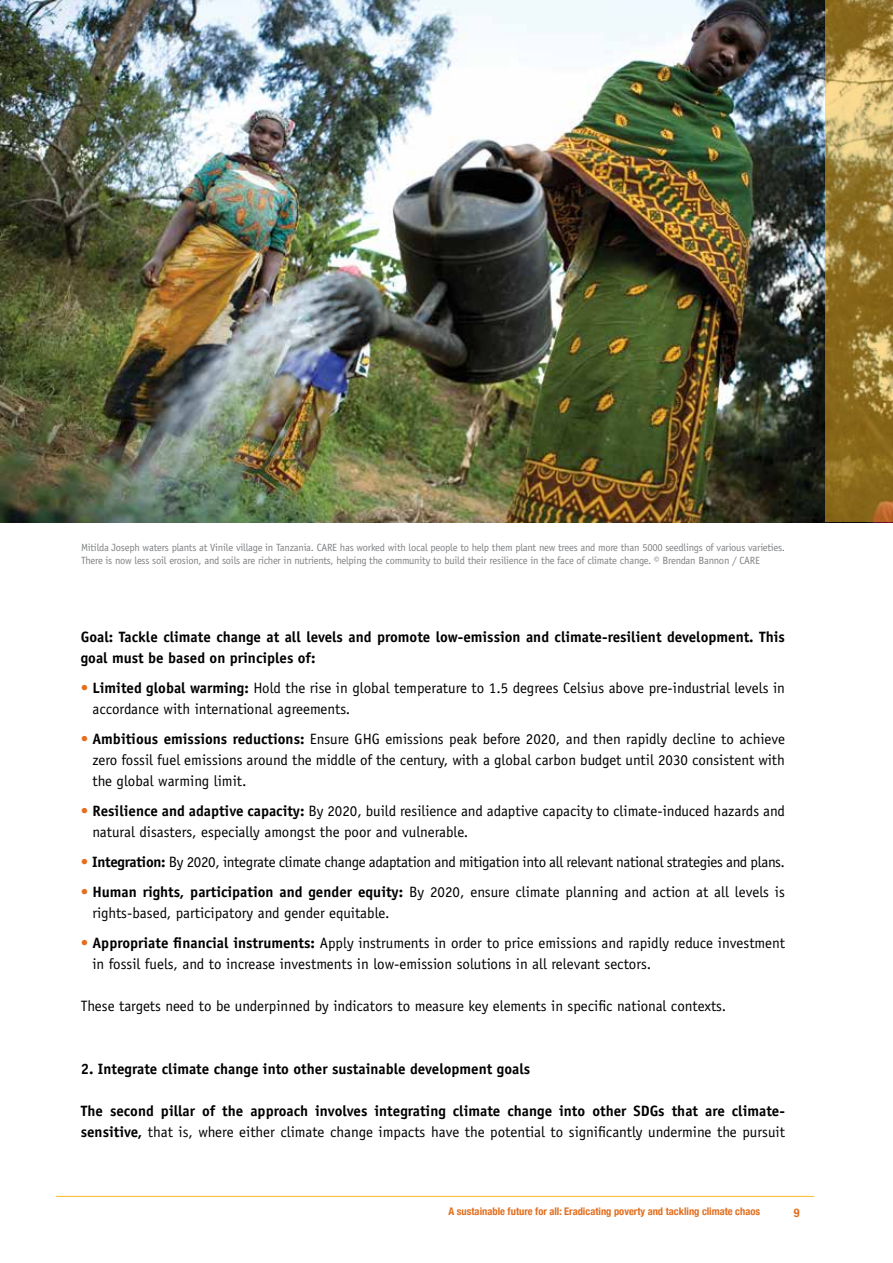
<style>
.page{position:relative;width:893px;height:1263px;background:#fff}
.page>*{position:absolute;margin:0;border:0;box-sizing:border-box;transform-origin:0 0}
.t1{font:15px/21px "Officina Sans Std";color:#000}
.t2{font:700 15px/21px "Officina Sans Std";color:#000}
.t3{font:15px "Officina Sans Std";letter-spacing:-.02em;color:#000}
.t4{font:700 condensed 12px "Helvetica Neue";color:#e36f1e}
.t5{font:10.5px/13.5px "Officina Sans Std";letter-spacing:-.02em;color:#808285}
.t6{font:700 condensed 10.5px "Helvetica Neue";color:#e36f1e}
.s1{color:#e36f1e}
.s2{font-weight:700}
.s3{font-weight:400}
</style>
<div class="page">
<hr style="left:56px;top:1196px;width:758px;height:1px;background:#fdb924">
<img style="left:0;top:0;width:825px;height:522px">
<svg style="left:825px;top:0;width:68px;height:522px;background:#a08239"></svg>
<p class="t5" style="left:81px;top:540px;width:705px">Mitilda Joseph waters plants at Vinile village in Tanzania. CARE has worked with local people to help them plant new trees and more than 5000 seedlings of various varieties.<br>There is now less soil erosion, and soils are richer in nutrients, helping the community to build their resilience in the face of climate change. © Brendan Bannon / CARE</p>
<p class="t2" style="left:81px;top:627px;width:706px">Goal: Tackle climate change at all levels and promote low-emission and climate-resilient development. This goal must be based on principles of:</p>
<p class="t1" style="left:92px;top:678px;width:694px;text-indent:-12px"><span class="s1">•</span> <span class="s2">Limited global warming:</span> Hold the rise in global temperature to 1.5 degrees Celsius above pre-industrial levels in accordance with international agreements.</p>
<p class="t1" style="left:92px;top:729px;width:694px;text-align:justify;text-indent:-12px"><span class="s1">•</span> <span class="s2">Ambitious emissions reductions:</span> Ensure GHG emissions peak before 2020, and then rapidly decline to achieve zero fossil fuel emissions around the middle of the century, with a global carbon budget until 2030 consistent with the global warming limit.</p>
<p class="t1" style="left:92px;top:801px;width:694px;text-indent:-12px"><span class="s1">•</span> <span class="s2">Resilience and adaptive capacity:</span> By 2020, build resilience and adaptive capacity to climate-induced hazards and natural disasters, especially amongst the poor and vulnerable.</p>
<p class="t3" style="left:81px;top:853px;width:706px"><span class="s1">•</span> <span class="s2">Integration:</span> By 2020, integrate climate change adaptation and mitigation into all relevant national strategies and plans.</p>
<p class="t1" style="left:92px;top:882px;width:694px;text-indent:-12px"><span class="s1">•</span> <span class="s2">Human rights, participation and gender equity:</span> By 2020, ensure climate planning and action at all levels is rights-based, participatory and gender equitable.</p>
<p class="t1" style="left:92px;top:933px;width:694px;text-indent:-12px"><span class="s1">•</span> <span class="s2">Appropriate financial instruments:</span> Apply instruments in order to price emissions and rapidly reduce investment in fossil fuels, and to increase investments in low-emission solutions in all relevant sectors.</p>
<p class="t1" style="left:81px;top:996px;width:647px">These targets need to be underpinned by indicators to measure key elements in specific national contexts.</p>
<p class="t2" style="left:81px;top:1059px;width:451px">2. Integrate climate change into other sustainable development goals</p>
<p class="t2" style="left:81px;top:1101px;width:706px">The second pillar of the approach involves integrating climate change into other SDGs that are climate&shy;sensitive, <span class="s3">that is, where either climate change impacts have the potential to significantly undermine the pursuit</span></p>
<p class="t6" style="left:449px;top:1203px;width:313px">A sustainable future for all: Eradicating poverty and tackling climate chaos</p>
<p class="t4" style="left:794px;top:1202px;width:7px">9</p>
</div>
